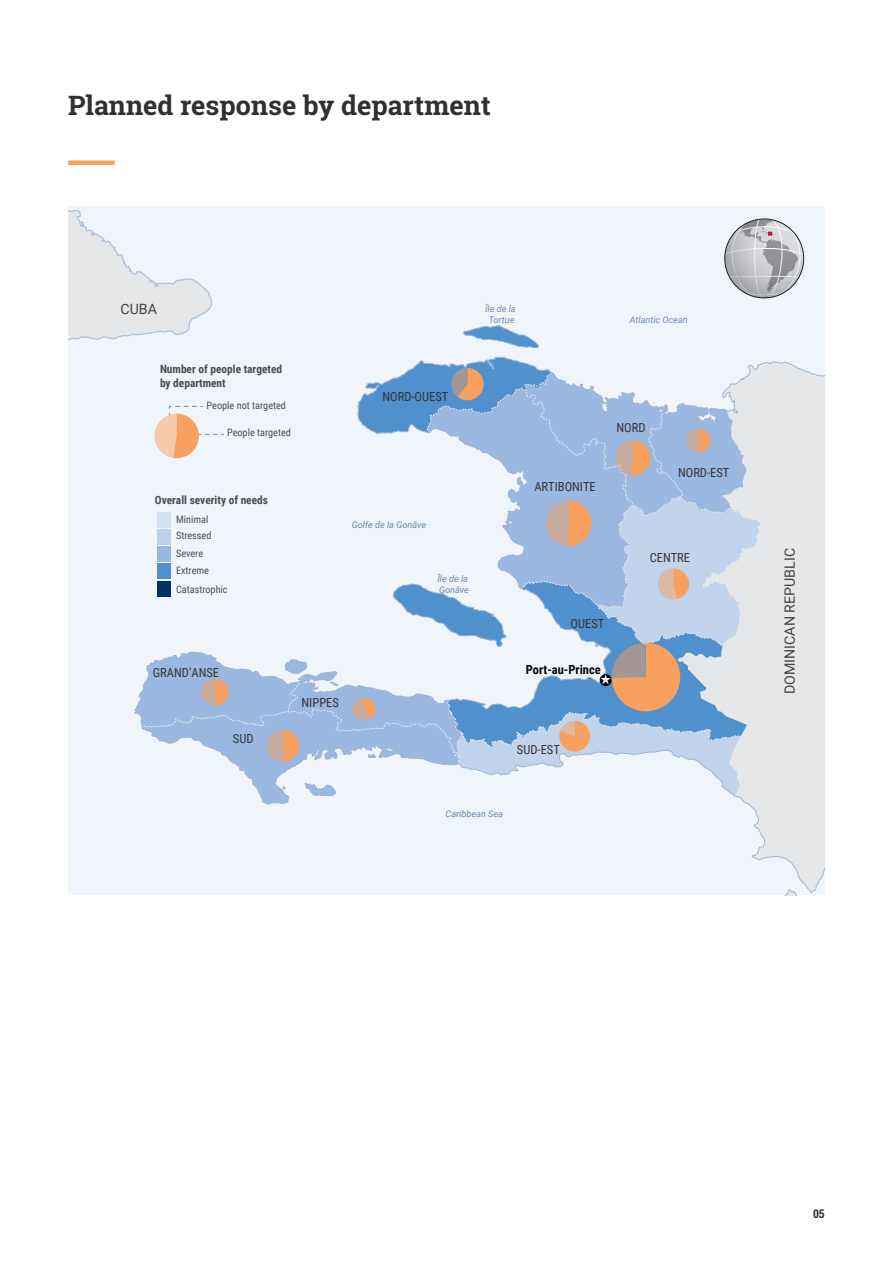
<style>
.page{position:relative;width:893px;height:1263px;background:#fff}
.page>*{position:absolute;margin:0;border:0;box-sizing:border-box;transform-origin:0 0}
.Heading_2{font:700 27px "Roboto Slab";color:#312f30}
.t1{font:14.25px "Roboto";color:#414242}
.t2{font:12.45px "Roboto Condensed";color:#333434}
.t3{font:700 12.45px "Roboto Condensed";color:#060908}
.t4{font:700 12px "Roboto Condensed";color:#312f30}
.t5{font:700 11.4px/13.6px "Roboto Condensed";color:#4b4c4d}
.t6{font:10.2px/15.9px "Roboto Condensed";color:#4d4d4f}
.t7{font:italic 9.15px/10.9px "Roboto";color:#6b86b1}
</style>
<div class="page">
<svg style="left:782px;top:893px;width:20px;height:2px"></svg>
<svg style="left:133px;top:804px;width:692px;height:89px"></svg>
<svg style="left:68px;top:210px;width:757px;height:594px"></svg>
<div style="left:68px;top:160px;width:47px;height:5px;background:#f8a355"></div>
<p class="Heading_2" style="left:68px;top:87px;width:424px">Planned response by department</p>
<p class="t1" style="left:120px;top:299px;width:38px">CUBA</p>
<p class="t5" style="left:160px;top:362px;width:124px">Number of people targeted by department</p>
<p class="t6" style="left:207px;top:397px;width:81px">People not targeted</p>
<p class="t6" style="left:227px;top:424px;width:65px">People targeted</p>
<p class="t5" style="left:155px;top:493px;width:115px">Overall severity of needs</p>
<p class="t6" style="left:176px;top:511px;width:37px">Minimal<br>Stressed</p>
<p class="t6" style="left:176px;top:545px;width:35px;line-height:17.1px">Severe<br>Extreme</p>
<p class="t6" style="left:176px;top:581px;width:53px">Catastrophic</p>
<p class="t2" style="left:382px;top:388px;width:67px">NORD-OUEST</p>
<p class="t7" style="left:352px;top:519px;width:76px">Golfe de la Gonâve</p>
<p class="t7" style="left:437px;top:573px;width:33px">Île de la<br>Gonâve</p>
<p class="t2" style="left:153px;top:664px;width:68px">GRAND’ANSE</p>
<p class="t2" style="left:233px;top:730px;width:22px">SUD</p>
<p class="t2" style="left:301px;top:694px;width:39px">NIPPES</p>
<p class="t7" style="left:485px;top:303px;width:32px;text-align:center">Île de la<br>Tortue</p>
<p class="t7" style="left:630px;top:314px;width:59px">Atlantic Ocean</p>
<p class="t2" style="left:534px;top:477px;width:63px">ARTIBONITE</p>
<p class="t2" style="left:617px;top:419px;width:31px">NORD</p>
<p class="t2" style="left:678px;top:464px;width:53px">NORD-EST</p>
<p class="t2" style="left:571px;top:615px;width:35px">OUEST</p>
<p class="t3" style="left:526px;top:660px;width:77px">Port-au-Prince</p>
<p class="t2" style="left:650px;top:549px;width:42px">CENTRE</p>
<p class="t2" style="left:517px;top:741px;width:44px">SUD-EST</p>
<p class="t7" style="left:446px;top:808px;width:59px">Caribbean Sea</p>
<p class="t1" style="left:780px;top:694px;width:148px;rotate:-90deg">DOMINICAN REPUBLIC</p>
<p class="t4" style="left:813px;top:1205px;width:13px">05</p>
</div>
